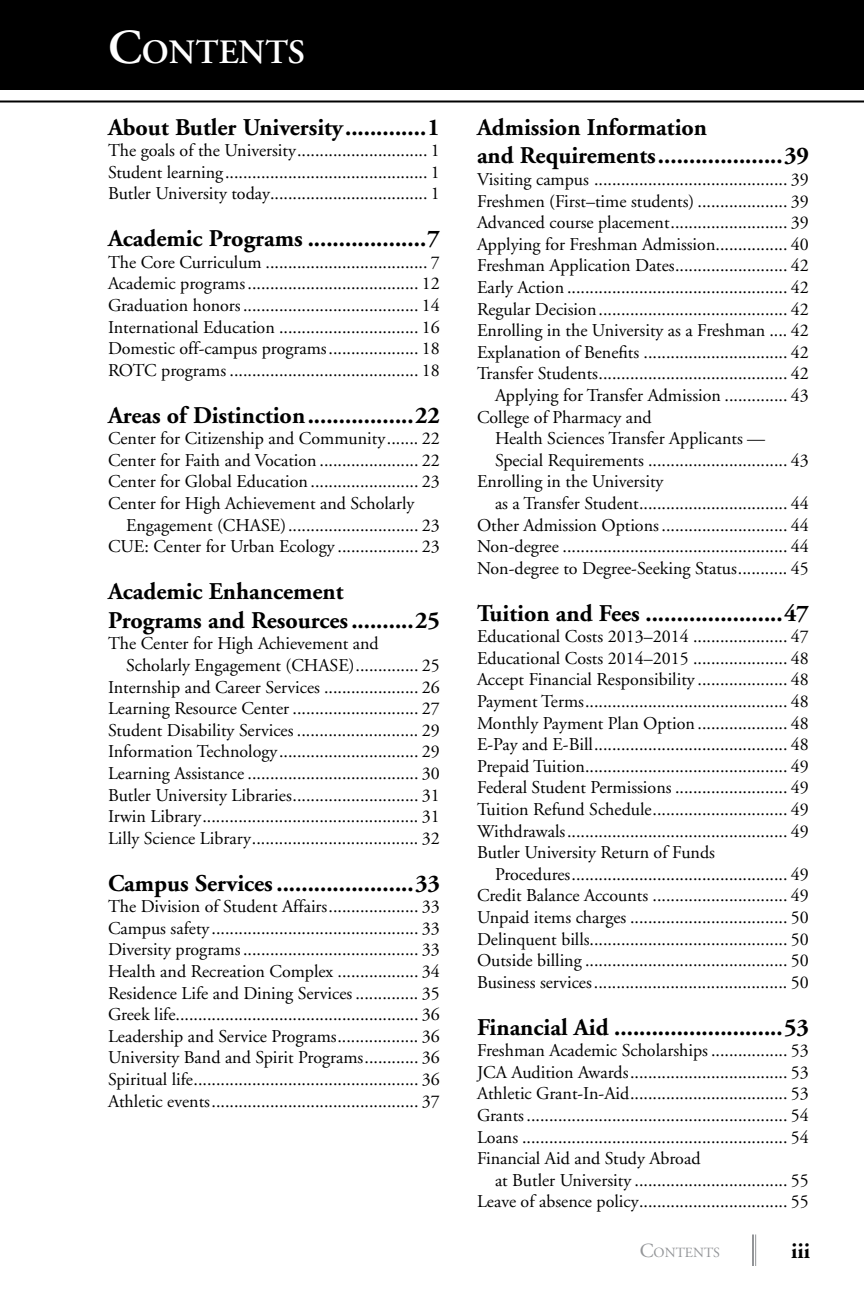
<style>
.page{position:relative;width:864px;height:1296px;background:#fff}
.page>*{position:absolute;margin:0;border:0;box-sizing:border-box;transform-origin:0 0}
.t1{font:600 34.2px "Adobe Garamond";color:#fff}
.t2{font:700 24px/28.8px "Adobe Garamond";color:#000}
.t3{font:700 22px "Adobe Garamond";color:#000}
.t4{font:18px/21.6px "Adobe Garamond";color:#000;text-align:justify}
.t5{font:14px "Adobe Garamond";color:#939598}
.s1{font-size:48.8px}
.s2{font-size:20px}
</style>
<div class="page">
<div style="left:0;top:0;width:864px;height:90px;background:#000"></div>
<hr style="left:0;top:100px;width:864px;height:2px;background:#000">
<hr style="left:755px;top:1234px;width:1px;height:32px;background:#939598">
<hr style="left:752px;top:1234px;width:2px;height:32px;background:#939598">
<h1 class="t1" style="left:108px;top:33px;width:199px"><span class="s1">C</span>ONTENTS</h1>
<h2 class="t2" style="left:108px;top:113px;width:334px">About Butler University.............1</h2>
<p class="t4" style="left:108px;top:140px;width:333px">The goals of the University............................. 1<br>Student learning............................................. 1<br>Butler University today................................... 1</p>
<h2 class="t2" style="left:108px;top:225px;width:334px">Academic Programs ...................7</h2>
<p class="t4" style="left:108px;top:252px;width:333px">The Core Curriculum .................................... 7<br>Academic programs...................................... 12<br>Graduation honors....................................... 14<br>International Education ............................... 16<br>Domestic off-campus programs.................... 18<br>ROTC programs .......................................... 18</p>
<h2 class="t2" style="left:108px;top:401px;width:333px">Areas of Distinction.................22</h2>
<p class="t4" style="left:108px;top:428px;width:333px">Center for Citizenship and Community....... 22<br>Center for Faith and Vocation ...................... 22<br>Center for Global Education ........................ 23<br>Center for High Achievement and Scholarly</p>
<p class="t4" style="left:108px;top:515px;width:333px;text-align:right">Engagement (CHASE)............................. 23<br>CUE: Center for Urban Ecology .................. 23</p>
<h2 class="t2" style="left:108px;top:577px;width:333px">Academic Enhancement<br>Programs and Resources..........25</h2>
<p class="t4" style="left:108px;top:633px;width:272px">The Center for High Achievement and</p>
<p class="t4" style="left:126px;top:655px;width:315px">Scholarly Engagement (CHASE).............. 25</p>
<p class="t4" style="left:108px;top:677px;width:333px">Internship and Career Services ..................... 26</p>
<p class="t4" style="left:108px;top:698px;width:333px">Learning Resource Center ............................ 27</p>
<p class="t4" style="left:108px;top:720px;width:333px">Student Disability Services ........................... 29</p>
<p class="t4" style="left:108px;top:741px;width:333px">Information Technology............................... 29</p>
<p class="t4" style="left:108px;top:763px;width:333px">Learning Assistance ...................................... 30</p>
<p class="t4" style="left:108px;top:785px;width:333px">Butler University Libraries............................ 31</p>
<p class="t4" style="left:108px;top:806px;width:333px">Irwin Library................................................ 31</p>
<p class="t4" style="left:108px;top:828px;width:333px">Lilly Science Library..................................... 32</p>
<h2 class="t2" style="left:108px;top:869px;width:333px">Campus Services......................33</h2>
<p class="t4" style="left:108px;top:896px;width:333px">The Division of Student Affairs.................... 33<br>Campus safety .............................................. 33<br>Diversity programs....................................... 33<br>Health and Recreation Complex .................. 34<br>Residence Life and Dining Services .............. 35<br>Greek life...................................................... 36<br>Leadership and Service Programs.................. 36<br>University Band and Spirit Programs............ 36<br>Spiritual life.................................................. 36<br>Athletic events.............................................. 37</p>
<h2 class="t2" style="left:477px;top:113px;width:333px">Admission Information<br>and Requirements....................39</h2>
<p class="t4" style="left:477px;top:169px;width:333px">Visiting campus ........................................... 39</p>
<p class="t4" style="left:477px;top:191px;width:333px">Freshmen (First–time students) .................... 39</p>
<p class="t4" style="left:477px;top:212px;width:333px">Advanced course placement.......................... 39</p>
<p class="t4" style="left:477px;top:234px;width:333px">Applying for Freshman Admission................ 40</p>
<p class="t4" style="left:477px;top:255px;width:333px">Freshman Application Dates......................... 42</p>
<p class="t4" style="left:477px;top:277px;width:333px">Early Action ................................................. 42</p>
<p class="t4" style="left:477px;top:299px;width:333px">Regular Decision.......................................... 42</p>
<p class="t4" style="left:477px;top:320px;width:333px">Enrolling in the University as a Freshman .... 42</p>
<p class="t4" style="left:477px;top:342px;width:333px">Explanation of Benefits ................................ 42</p>
<p class="t4" style="left:477px;top:363px;width:333px">Transfer Students.......................................... 42</p>
<p class="t4" style="left:495px;top:385px;width:315px">Applying for Transfer Admission .............. 43</p>
<p class="t4" style="left:477px;top:407px;width:176px">College of Pharmacy and</p>
<p class="t4" style="left:495px;top:428px;width:272px">Health Sciences Transfer Applicants —</p>
<p class="t4" style="left:495px;top:450px;width:315px">Special Requirements ............................... 43</p>
<p class="t4" style="left:477px;top:471px;width:188px">Enrolling in the University</p>
<p class="t4" style="left:495px;top:493px;width:315px">as a Transfer Student................................. 44</p>
<p class="t4" style="left:477px;top:515px;width:333px">Other Admission Options............................ 44</p>
<p class="t4" style="left:477px;top:536px;width:333px">Non-degree .................................................. 44</p>
<p class="t4" style="left:477px;top:558px;width:333px">Non-degree to Degree-Seeking Status........... 45</p>
<h2 class="t2" style="left:477px;top:599px;width:333px">Tuition and Fees ......................47</h2>
<p class="t4" style="left:477px;top:626px;width:333px">Educational Costs 2013–2014 ..................... 47<br>Educational Costs 2014–2015 ..................... 48<br>Accept Financial Responsibility .................... 48<br>Payment Terms............................................. 48<br>Monthly Payment Plan Option .................... 48<br>E-Pay and E-Bill........................................... 48<br>Prepaid Tuition............................................. 49<br>Federal Student Permissions ......................... 49<br>Tuition Refund Schedule.............................. 49<br>Withdrawals................................................. 49<br>Butler University Return of Funds</p>
<p class="t4" style="left:477px;top:864px;width:333px;text-indent:18px">Procedures................................................ 49<br>Credit Balance Accounts .............................. 49<br>Unpaid items charges ................................... 50<br>Delinquent bills............................................ 50<br>Outside billing ............................................. 50<br>Business services........................................... 50</p>
<h2 class="t2" style="left:477px;top:1013px;width:333px">Financial Aid ...........................53</h2>
<p class="t4" style="left:477px;top:1040px;width:333px">Freshman Academic Scholarships ................. 53<br>JCA Audition Awards................................... 53<br>Athletic Grant-In-Aid................................... 53<br>Grants.......................................................... 54<br>Loans ........................................................... 54<br>Financial Aid and Study Abroad</p>
<p class="t4" style="left:477px;top:1170px;width:333px;text-align:right">at Butler University .................................. 55<br>Leave of absence policy................................. 55</p>
<p class="t5" style="left:640px;top:1245px;width:82px"><span class="s2">C</span>ONTENTS</p>
<p class="t3" style="left:791px;top:1239px;width:20px">iii</p>
</div>
